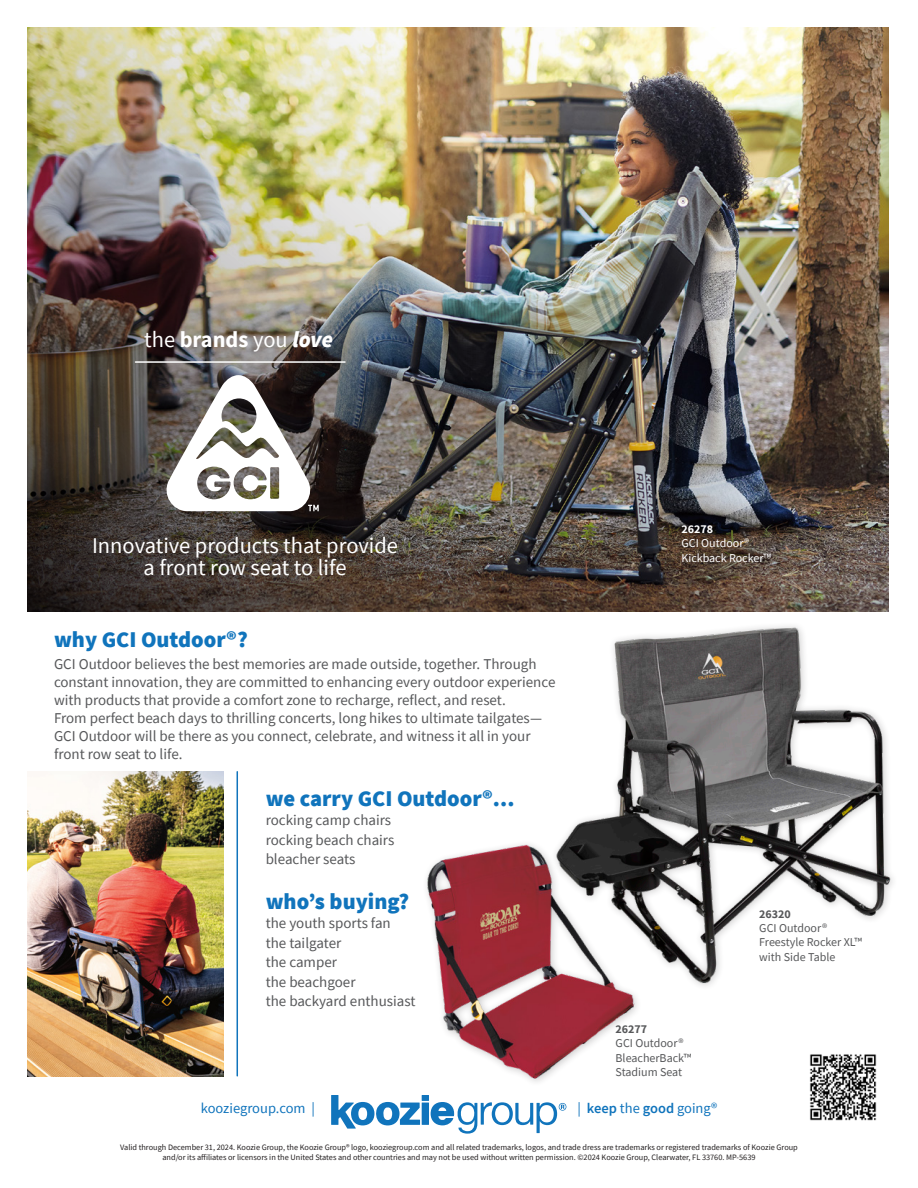
<style>
.page{position:relative;width:918px;height:1188px;background:#fff}
.page>*{position:absolute;margin:0;border:0;box-sizing:border-box;transform-origin:0 0}
.Source_Sans_Pro_copy{font:22.5px "Source Sans Pro";color:#fff}
.Source_Sans_Pro_copy-2{font:900 22.5px "Source Sans Pro";color:#1074bc}
.Source_Sans_Pro_copy-3{font:15px "Source Sans Pro";color:#57585a}
.t1{font:14.55px "Source Sans Pro";color:#1074bc}
.Source_Sans_Pro_copy-4{font:12px "Source Sans Pro";color:#57585a}
.Source_Sans_Pro_copy-5{font:12px "Source Sans Pro";color:#fff}
.Source_Sans_Pro_copy-6{font:700 12px "Source Sans Pro";color:#57585a}
.Source_Sans_Pro_copy-7{font:700 12px "Source Sans Pro";color:#fff}
.t2{font:8.25px "Source Sans Pro";color:#231f20}
.s1{font-weight:700}
.s2{font-weight:900;font-style:italic}
.s3{font-weight:600}
</style>
<div class="page">
<img style="left:27px;top:27px;width:862px;height:584px">
<hr style="left:135px;top:361px;width:210px;height:2px;background:#fff">
<svg style="left:162px;top:375px;width:157px;height:136px"></svg>
<img style="left:27px;top:771px;width:197px;height:306px">
<img style="left:504px;top:588px;width:389px;height:398px">
<div style="left:422px;top:1103px;width:7px;height:22px;background:#1074bc"></div>
<div style="left:422px;top:1095px;width:7px;height:6px;background:#1074bc"></div>
<svg style="left:331px;top:1095px;width:89px;height:34px"></svg>
<svg style="left:431px;top:1102px;width:135px;height:32px"></svg>
<hr style="left:237px;top:772px;width:1px;height:304px;background:#1074bc">
<img style="left:809px;top:1054px;width:68px;height:67px">
<img style="left:412px;top:838px;width:239px;height:258px">
<p class="Source_Sans_Pro_copy" style="left:144px;top:325px;width:190px">the <span class="s1">brands</span> you <span class="s2">love</span></p>
<p class="Source_Sans_Pro_copy" style="left:92px;top:531px;width:308px">Innovative products that provide</p>
<p class="Source_Sans_Pro_copy" style="left:144px;top:553px;width:205px">a front row seat to life</p>
<p class="Source_Sans_Pro_copy-2" style="left:54px;top:624px;width:195px">why GCI Outdoor®?</p>
<p class="Source_Sans_Pro_copy-3" style="left:54px;top:655px;width:484px">GCI Outdoor believes the best memories are made outside, together. Through</p>
<p class="Source_Sans_Pro_copy-3" style="left:54px;top:673px;width:503px">constant innovation, they are committed to enhancing every outdoor experience</p>
<p class="Source_Sans_Pro_copy-3" style="left:54px;top:691px;width:453px">with products that provide a comfort zone to recharge, reflect, and reset.</p>
<p class="Source_Sans_Pro_copy-3" style="left:54px;top:709px;width:490px">From perfect beach days to thrilling concerts, long hikes to ultimate tailgates—</p>
<p class="Source_Sans_Pro_copy-3" style="left:54px;top:727px;width:478px">GCI Outdoor will be there as you connect, celebrate, and witness it all in your</p>
<p class="Source_Sans_Pro_copy-3" style="left:54px;top:745px;width:130px">front row seat to life.</p>
<p class="Source_Sans_Pro_copy-2" style="left:266px;top:782px;width:250px">we carry GCI Outdoor®...</p>
<p class="Source_Sans_Pro_copy-3" style="left:266px;top:811px;width:127px">rocking camp chairs</p>
<p class="Source_Sans_Pro_copy-3" style="left:266px;top:830px;width:130px">rocking beach chairs</p>
<p class="Source_Sans_Pro_copy-3" style="left:266px;top:850px;width:91px">bleacher seats</p>
<p class="Source_Sans_Pro_copy-2" style="left:266px;top:886px;width:145px">who’s buying?</p>
<p class="Source_Sans_Pro_copy-3" style="left:266px;top:914px;width:127px">the youth sports fan</p>
<p class="Source_Sans_Pro_copy-3" style="left:266px;top:933px;width:77px">the tailgater</p>
<p class="Source_Sans_Pro_copy-3" style="left:266px;top:953px;width:73px">the camper</p>
<p class="Source_Sans_Pro_copy-3" style="left:266px;top:972px;width:91px">the beachgoer</p>
<p class="Source_Sans_Pro_copy-3" style="left:266px;top:992px;width:151px">the backyard enthusiast</p>
<p class="Source_Sans_Pro_copy-7" style="left:681px;top:521px;width:33px">26278</p>
<p class="Source_Sans_Pro_copy-5" style="left:681px;top:536px;width:69px">GCI Outdoor®</p>
<p class="Source_Sans_Pro_copy-5" style="left:681px;top:550px;width:91px">Kickback Rocker™</p>
<p class="Source_Sans_Pro_copy-6" style="left:616px;top:1021px;width:33px">26277</p>
<p class="Source_Sans_Pro_copy-4" style="left:616px;top:1036px;width:69px">GCI Outdoor®</p>
<p class="Source_Sans_Pro_copy-4" style="left:616px;top:1050px;width:77px">BleacherBack™</p>
<p class="Source_Sans_Pro_copy-4" style="left:616px;top:1064px;width:68px">Stadium Seat</p>
<p class="Source_Sans_Pro_copy-6" style="left:759px;top:906px;width:33px">26320</p>
<p class="Source_Sans_Pro_copy-4" style="left:759px;top:920px;width:69px">GCI Outdoor®</p>
<p class="Source_Sans_Pro_copy-4" style="left:759px;top:935px;width:104px">Freestyle Rocker XL™</p>
<p class="Source_Sans_Pro_copy-4" style="left:759px;top:949px;width:78px">with Side Table</p>
<p class="t1" style="left:201px;top:1099px;width:116px">kooziegroup.com |</p>
<p class="t1" style="left:578px;top:1099px;width:141px">| <span class="s3">keep</span> the <span class="s3">good</span> going®</p>
<p class="t2" style="left:120px;top:1142px;width:679px">Valid through December 31, 2024. Koozie Group, the Koozie Group® logo, kooziegroup.com and all related trademarks, logos, and trade dress are trademarks or registered trademarks of Koozie Group</p>
<p class="t2" style="left:162px;top:1152px;width:595px">and/or its affiliates or licensors in the United States and other countries and may not be used without written permission. ©2024 Koozie Group, Clearwater, FL 33760. MP-5639</p>
</div>
